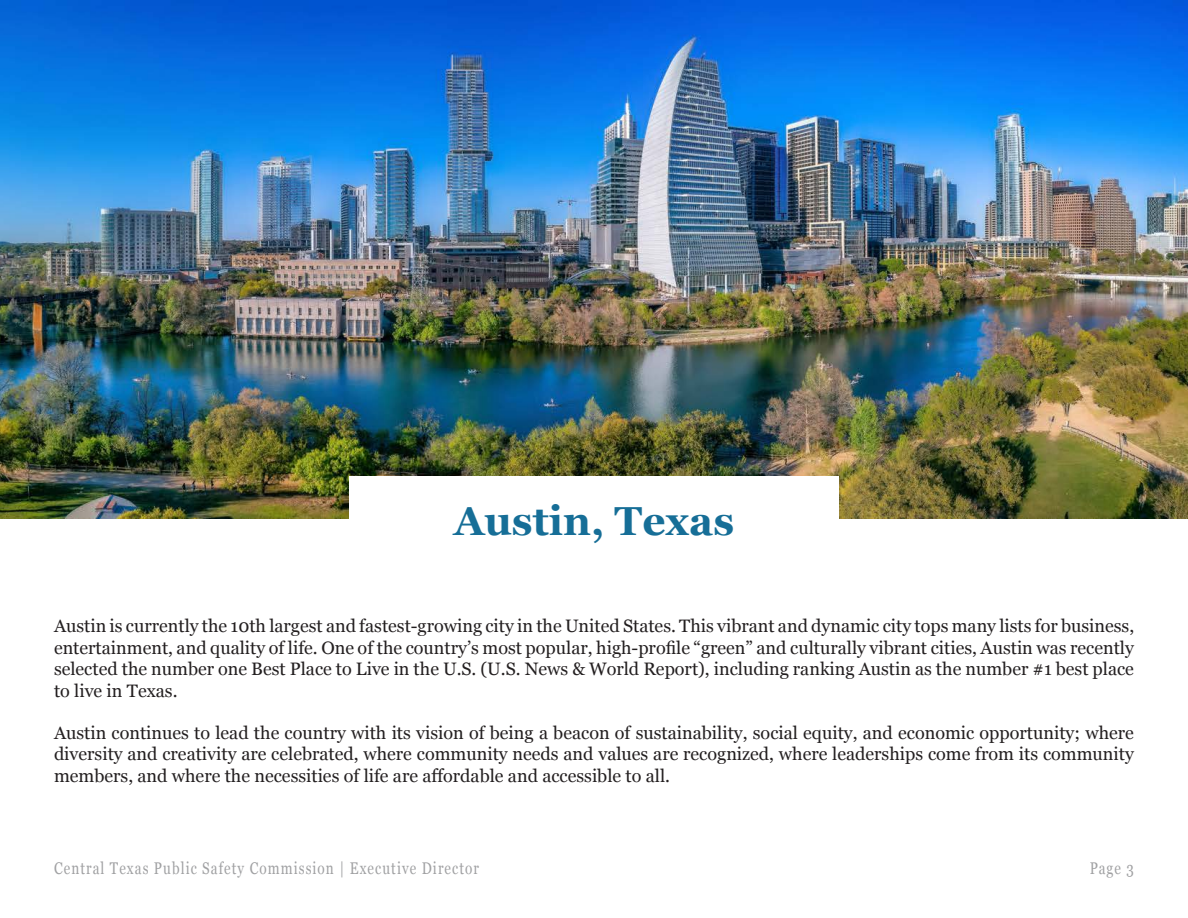
<style>
.page{position:relative;width:1188px;height:918px;background:#fff}
.page>*{position:absolute;margin:0;border:0;box-sizing:border-box;transform-origin:0 0}
.RA_Major_Heading{font:700 40.5px "Georgia";color:#166e97}
.t1{font:18px/21.6px "Georgia";color:#231f20;text-align:justify}
.t2{font:16.8px "Georgia";letter-spacing:.08em;color:#6c6d70;scale:.8 1}
</style>
<div class="page">
<img style="left:0;top:0;width:1188px;height:519px">
<div style="left:349px;top:476px;width:490px;height:89px;background:#fff"></div>
<p class="RA_Major_Heading" style="left:454px;top:490px;width:282px">Austin, Texas</p>
<p class="t1" style="left:54px;top:614px;width:1082px">Austin is currently the 10th largest and fastest-growing city in the United States. This vibrant and dynamic city tops many lists for business, entertainment, and quality of life. One of the country’s most popular, high-profile “green” and culturally vibrant cities, Austin was recently selected the number one Best Place to Live in the U.S. (U.S. News &amp; World Report), including ranking Austin as the number #1 best place to live in Texas.</p>
<p class="t1" style="left:54px;top:721px;width:1081px">Austin continues to lead the country with its vision of being a beacon of sustainability, social equity, and economic opportunity; where diversity and creativity are celebrated, where community needs and values are recognized, where leaderships come from its community members, and where the necessities of life are affordable and accessible to all.</p>
<p class="t2" style="left:54px;top:856px;width:533px">Central Texas Public Safety Commission | Executive Director</p>
<p class="t2" style="left:1089px;top:856px;width:57px">Page 3</p>
</div>
